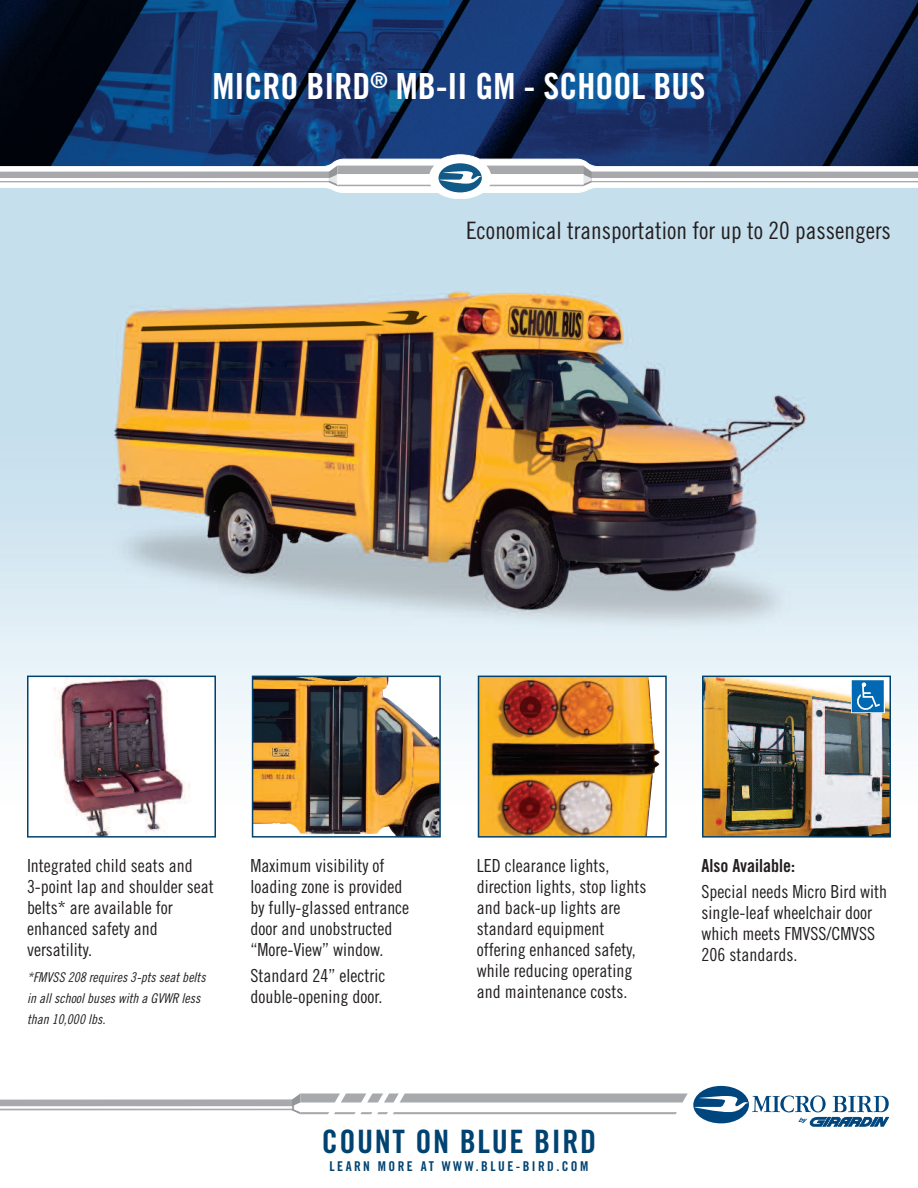
<style>
.page{position:relative;width:918px;height:1188px;background:#fff}
.page>*{position:absolute;margin:0;border:0;box-sizing:border-box;transform-origin:0 0}
.t1{font:36px "Trade Gothic Bold Cond Twenty";color:#fff}
.t2{font:32.25px "Trade Gothic Bold Cond Twenty";letter-spacing:.05em;color:#004270}
.t3{font:24px "Trade Gothic Cond Eighteen";color:#231f20}
.t4{font:18px/21px "Trade Gothic Cond Eighteen";color:#231f20}
.t5{font:18px "Trade Gothic Bold Cond Twenty";color:#231f20}
.t6{font:13.5px/21px "Trade Gothic Cond Eighteen Obl";color:#231f20}
.t7{font:13.5px "Trade Gothic Bold Cond Twenty";letter-spacing:.18em;color:#004270}
.t8{font:italic 700 6.15px "Akzidenz Grotesk BE";color:#00467e;scale:1.11 1}
</style>
<div class="page">
<img style="left:0;top:199px;width:918px;height:916px">
<img style="left:0;top:0;width:918px;height:155px">
<svg style="left:0;top:155px;width:918px;height:44px"></svg>
<div style="left:28px;top:677px;width:186px;height:159px;background:#fff"></div>
<img style="left:54px;top:679px;width:136px;height:156px">
<div style="left:27px;top:676px;width:189px;height:162px;border:2px solid #004270"></div>
<img style="left:705px;top:679px;width:183px;height:156px">
<div style="left:702px;top:676px;width:189px;height:162px;border:2px solid #004270"></div>
<svg style="left:255px;top:824px;width:183px;height:11px"></svg>
<img style="left:255px;top:679px;width:183px;height:145px">
<div style="left:252px;top:676px;width:189px;height:162px;border:2px solid #004270"></div>
<div style="left:479px;top:677px;width:186px;height:159px;background:#fff"></div>
<img style="left:481px;top:679px;width:179px;height:156px">
<div style="left:478px;top:676px;width:189px;height:162px;border:2px solid #004270"></div>
<div style="left:851px;top:680px;width:33px;height:33px;background:#c0d9ec"></div>
<svg style="left:852px;top:680px;width:32px;height:32px"></svg>
<svg style="left:0;top:1093px;width:688px;height:21px"></svg>
<div style="left:693px;top:1086px;width:56px;height:37px;background:#00467e;border-radius:50%"></div>
<svg style="left:694px;top:1095px;width:195px;height:32px"></svg>
<h1 class="t1" style="left:213px;top:73px;width:494px">MICRO BIRD<sup>®</sup> MB-II GM - SCHOOL BUS</h1>
<h3 class="t3" style="left:466px;top:222px;width:426px">Economical transportation for up to 20 passengers</h3>
<p class="t4" style="left:27px;top:856px;width:188px">Integrated child seats and<br>3-point lap and shoulder seat belts* are available for enhanced safety and versatility.</p>
<p class="t6" style="left:27px;top:968px;width:180px">*FMVSS 208 requires 3-pts seat belts in all school buses with a GVWR less than 10,000 lbs.</p>
<p class="t4" style="left:251px;top:856px;width:160px">Maximum visibility of loading zone is provided by fully-glassed entrance door and unobstructed “More-View” window.</p>
<p class="t4" style="left:251px;top:967px;width:136px">Standard 24” electric double-opening door.</p>
<p class="t4" style="left:477px;top:856px;width:171px">LED clearance lights, direction lights, stop lights and back-up lights are standard equipment offering enhanced safety, while reducing operating and maintenance costs.</p>
<p class="t5" style="left:701px;top:859px;width:95px">Also Available:</p>
<p class="t4" style="left:701px;top:882px;width:187px">Special needs Micro Bird with single-leaf wheelchair door which meets FMVSS/CMVSS<br>206 standards.</p>
<p class="t8" style="left:798px;top:1117px;width:11px">by</p>
<h2 class="t2" style="left:322px;top:1129px;width:276px">COUNT ON BLUE BIRD</h2>
<p class="t7" style="left:330px;top:1161px;width:260px">LEARN MORE AT WWW.BLUE-BIRD.COM</p>
</div>
